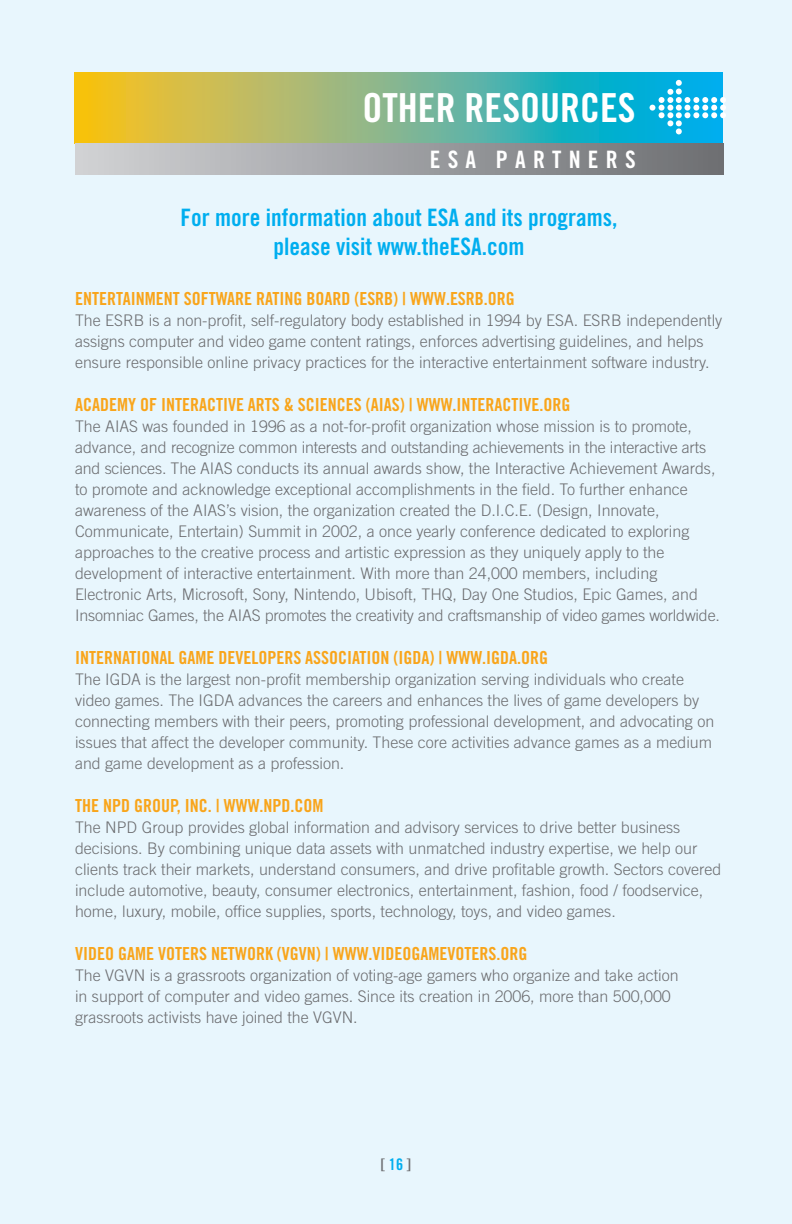
<style>
.page{position:relative;width:792px;height:1224px;background:#e8f6fd}
.page>*{position:absolute;margin:0;border:0;box-sizing:border-box;transform-origin:0 0}
.t1{font:40px "Trade Gothic LT Std Bd Cn 20";color:#fff}
.t2{font:24px/28.8px "Trade Gothic LT Std Bd Cn 20";color:#00aeef;text-align:center}
.t3{font:24px "Trade Gothic LT Std Bd Cn 20";letter-spacing:.3em;color:#fff}
.t4{font:18px "Trade Gothic LT Std Bd Cn 20";color:#f9a51b}
.t5{font:300 16px/21px "Trade Gothic LT Std";color:#6c6d70}
.t6{font:16px "Trade Gothic LT Std Bd Cn 20";color:#6c6d70}
.s1{color:#00aeef}
</style>
<div class="page">
<svg style="left:75px;top:72px;width:648px;height:71px;background:#82b783"></svg>
<div style="left:75px;top:143px;width:648px;height:32px;background:linear-gradient(to right,#d1d2d5,#6d6f72)"></div>
<svg style="left:650px;top:80px;width:76px;height:54px;background:#3bc0eb"></svg>
<h1 class="t1" style="left:362px;top:84px;width:19px">OTHERRE</h1>
<h1 class="t1" style="left:502px;top:84px;width:135px">SOURCES</h1>
<h2 class="t3" style="left:430px;top:145px;width:206px">ESA Partners</h2>
<h2 class="t2" style="left:181px;top:203px;width:439px">For more information about ESA and its programs, please visit www.theESA.com</h2>
<p class="t4" style="left:75px;top:287px;width:9px">ENTERTAINMENT</p>
<p class="t4" style="left:184px;top:287px;width:81px">SOFTWARE RATING</p>
<p class="t4" style="left:306px;top:287px;width:10px">BOAR</p>
<p class="t4" style="left:341px;top:287px;width:156px">D (ESRB) | WWW.ESRB.ORG</p>
<p class="t5" style="left:75px;top:309px;width:649px">The ESRB is a non-profit, self-regulatory body established in 1994 by ESA. ESRB independently assigns computer and video game content ratings, enforces advertising guidelines, and helps ensure responsible online privacy practices for the interactive entertainment software industry.</p>
<p class="t4" style="left:75px;top:393px;width:95px">ACADEMY OF INTERACTI</p>
<p class="t4" style="left:228px;top:393px;width:87px">VE ARTS &amp; SCIENCE</p>
<p class="t4" style="left:354px;top:393px;width:111px">S (AIAS) | WWW.INTERACTI</p>
<p class="t4" style="left:524px;top:393px;width:30px">VE.ORG</p>
<p class="t5" style="left:75px;top:415px;width:646px">The AIAS was founded in 1996 as a not-for-profit organization whose mission is to promote, advance, and recognize common interests and outstanding achievements in the interactive arts and sciences. The AIAS conducts its annual awards show, the Interactive Achievement Awards, to promote and acknowledge exceptional accomplishments in the field. To further enhance awareness of the AIAS’s vision, the organization created the D.I.C.E. (Design, Innovate, Communicate, Entertain) Summit in 2002, a once yearly conference dedicated to exploring approaches to the creative process and artistic expression as they uniquely apply to the development of interactive entertainment. With more than 24,000 members, including Electronic Arts, Microsoft, Sony, Nintendo, Ubisoft, THQ, Day One Studios, Epic Games, and Insomniac Games, the AIAS promotes the creativity and craftsmanship of video games worldwide.</p>
<p class="t4" style="left:75px;top:646px;width:9px">INTERNATIONAL</p>
<p class="t4" style="left:178px;top:646px;width:10px">GAME</p>
<p class="t4" style="left:218px;top:646px;width:35px">DEVELOPER</p>
<p class="t4" style="left:293px;top:646px;width:45px">S ASSOCIATION</p>
<p class="t4" style="left:394px;top:646px;width:137px">(IG DA) | WWW.IG DA.ORG</p>
<p class="t5" style="left:75px;top:668px;width:641px">The IGDA is the largest non-profit membership organization serving individuals who create video games. The IGDA advances the careers and enhances the lives of game developers by connecting members with their peers, promoting professional development, and advocating on issues that affect the developer community. These core activities advance games as a medium and game development as a profession.</p>
<p class="t4" style="left:75px;top:794px;width:230px">THE NPD GROUP, INC. | WWW.NPD.COM</p>
<p class="t5" style="left:75px;top:816px;width:648px">The NPD Group provides global information and advisory services to drive better business decisions. By combining unique data assets with unmatched industry expertise, we help our clients track their markets, understand consumers, and drive profitable growth. Sectors covered include automotive, beauty, consumer electronics, entertainment, fashion, food / foodservice, home, luxury, mobile, office supplies, sports, technology, toys, and video games.</p>
<p class="t4" style="left:75px;top:942px;width:53px">VIDEO GAME</p>
<p class="t4" style="left:158px;top:942px;width:17px">VOTER</p>
<p class="t4" style="left:199px;top:942px;width:206px">S NETWORK (VGVN) | WWW.VIDEOGAME</p>
<p class="t4" style="left:448px;top:942px;width:17px">VOTER</p>
<p class="t4" style="left:489px;top:942px;width:22px">S.ORG</p>
<p class="t5" style="left:75px;top:964px;width:605px">The VGVN is a grassroots organization of voting-age gamers who organize and take action in support of computer and video games. Since its creation in 2006, more than 500,000 grassroots activists have joined the VGVN.</p>
<p class="t6" style="left:381px;top:1155px;width:32px">[<span class="s1">16</span>]</p>
</div>
